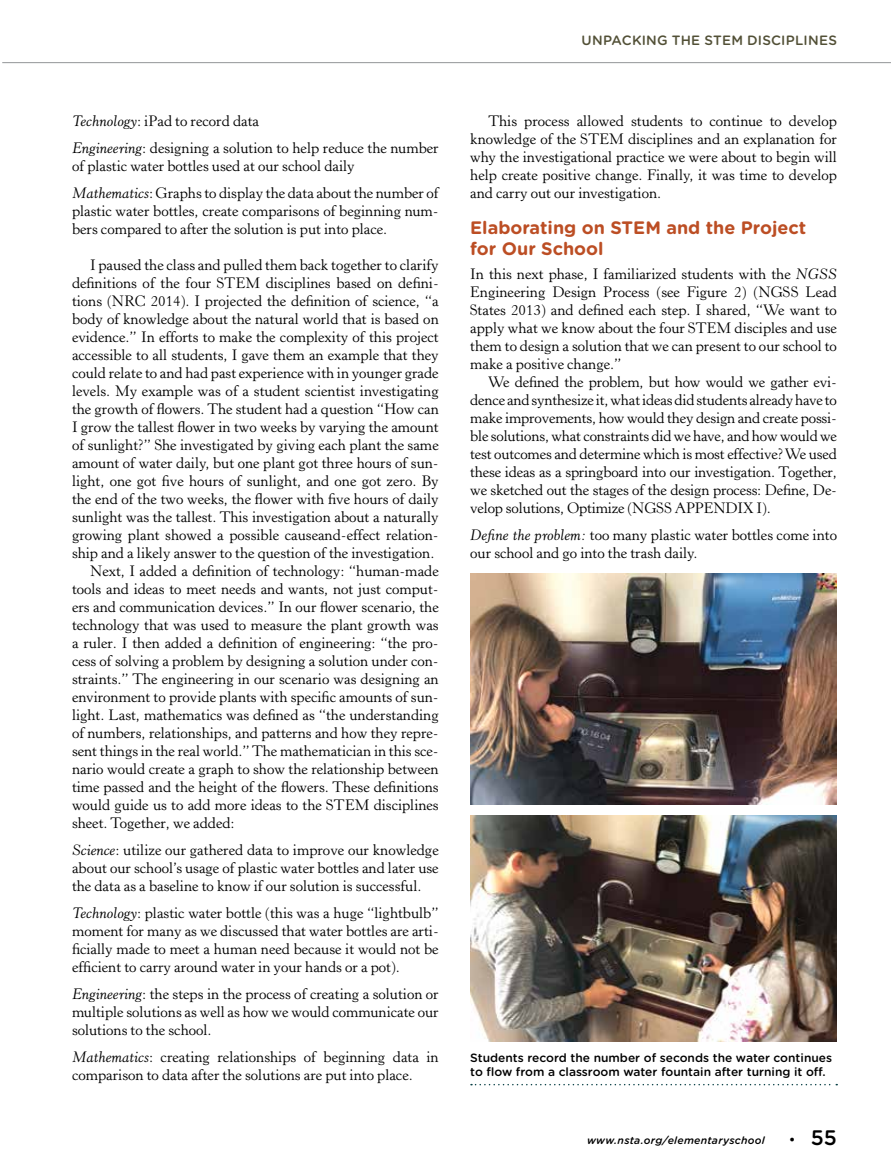
<style>
.page{position:relative;width:891px;height:1175px;background:#fff}
.page>*{position:absolute;margin:0;border:0;box-sizing:border-box;transform-origin:0 0}
.t1{font:500 21px "Gotham Rounded";color:#000}
.t2{font:700 18px/21px "Gotham Rounded";color:#bc4e24}
.t3{font:15px/18px "Horley Old Style MT Std";color:#000;text-align:justify}
.t4{font:500 13.5px "Gotham Rounded";letter-spacing:.015em;color:#525036}
.t5{font:500 12px/14.4px "Gotham Rounded";color:#000}
.t6{font:italic 500 10.5px "Gotham Rounded";letter-spacing:.025em;color:#000}
.s1{font-style:italic}
.s2{font-family:"Horley Old Style MT Std";font-weight:700;font-size:13.5px}
</style>
<div class="page">
<hr style="left:2px;top:62px;width:889px;height:1px;background:#939598">
<img style="left:470px;top:815px;width:367px;height:226px">
<svg style="left:471px;top:1083px;width:366px;height:2px"></svg>
<img style="left:470px;top:574px;width:367px;height:230px">
<p class="t3" style="left:72px;top:108px;width:368px;line-height:27px"><span class="s1">Technology</span>: iPad to record data<br><span class="s1">Engineering</span>: designing a solution to help reduce the number</p>
<p class="t3" style="left:72px;top:153px;width:368px;line-height:27px">of plastic water bottles used at our school daily<br><span class="s1">Mathematics</span>: Graphs to display the data about the number of</p>
<p class="t3" style="left:72px;top:202px;width:368px">plastic water bottles, create comparisons of beginning num&shy;bers compared to after the solution is put into place.</p>
<p class="t3" style="left:90px;top:256px;width:350px">I paused the class and pulled them back together to clarify</p>
<p class="t3" style="left:72px;top:274px;width:368px">definitions of the four STEM disciplines based on defini-</p>
<p class="t3" style="left:72px;top:292px;width:368px">tions (NRC 2014). I projected the definition of science, “a</p>
<p class="t3" style="left:72px;top:310px;width:368px">body of knowledge about the natural world that is based on</p>
<p class="t3" style="left:72px;top:328px;width:368px">evidence.” In efforts to make the complexity of this project</p>
<p class="t3" style="left:72px;top:346px;width:368px">accessible to all students, I gave them an example that they</p>
<p class="t3" style="left:72px;top:364px;width:368px">could relate to and had past experience with in younger grade</p>
<p class="t3" style="left:72px;top:382px;width:368px">levels. My example was of a student scientist investigating</p>
<p class="t3" style="left:72px;top:400px;width:368px">the growth of flowers. The student had a question “How can</p>
<p class="t3" style="left:72px;top:418px;width:368px">I grow the tallest flower in two weeks by varying the amount</p>
<p class="t3" style="left:72px;top:436px;width:368px">of sunlight?” She investigated by giving each plant the same</p>
<p class="t3" style="left:72px;top:454px;width:368px">amount of water daily, but one plant got three hours of sun-</p>
<p class="t3" style="left:72px;top:472px;width:368px">light, one got five hours of sunlight, and one got zero. By</p>
<p class="t3" style="left:72px;top:490px;width:368px">the end of the two weeks, the flower with five hours of daily</p>
<p class="t3" style="left:72px;top:508px;width:368px">sunlight was the tallest. This investigation about a naturally</p>
<p class="t3" style="left:72px;top:526px;width:368px">growing plant showed a possible causeand-effect relation-</p>
<p class="t3" style="left:72px;top:544px;width:364px">ship and a likely answer to the question of the investigation.</p>
<p class="t3" style="left:90px;top:562px;width:350px">Next, I added a definition of technology: “human-made</p>
<p class="t3" style="left:72px;top:580px;width:368px">tools and ideas to meet needs and wants, not just comput-</p>
<p class="t3" style="left:72px;top:598px;width:368px">ers and communication devices.” In our flower scenario, the</p>
<p class="t3" style="left:72px;top:616px;width:368px">technology that was used to measure the plant growth was</p>
<p class="t3" style="left:72px;top:634px;width:368px">a ruler. I then added a definition of engineering: “the pro-</p>
<p class="t3" style="left:72px;top:652px;width:368px">cess of solving a problem by designing a solution under con-</p>
<p class="t3" style="left:72px;top:670px;width:368px">straints.” The engineering in our scenario was designing an</p>
<p class="t3" style="left:72px;top:688px;width:368px">environment to provide plants with specific amounts of sun-</p>
<p class="t3" style="left:72px;top:706px;width:368px">light. Last, mathematics was defined as “the understanding</p>
<p class="t3" style="left:72px;top:724px;width:368px">of numbers, relationships, and patterns and how they repre-</p>
<p class="t3" style="left:72px;top:742px;width:368px">sent things in the real world.” The mathematician in this sce-</p>
<p class="t3" style="left:72px;top:760px;width:368px">nario would create a graph to show the relationship between</p>
<p class="t3" style="left:72px;top:778px;width:368px">time passed and the height of the flowers. These definitions</p>
<p class="t3" style="left:72px;top:796px;width:368px">would guide us to add more ideas to the STEM disciplines</p>
<p class="t3" style="left:72px;top:814px;width:164px">sheet. Together, we added:</p>
<p class="t3" style="left:72px;top:841px;width:368px"><span class="s1">Science</span>: utilize our gathered data to improve our knowledge about our school’s usage of plastic water bottles and later use the data as a baseline to know if our solution is successful.</p>
<p class="t3" style="left:72px;top:904px;width:368px"><span class="s1">Technology</span>: plastic water bottle (this was a huge “lightbulb” moment for many as we discussed that water bottles are arti&shy;ficially made to meet a human need because it would not be efficient to carry around water in your hands or a pot).</p>
<p class="t3" style="left:72px;top:985px;width:368px"><span class="s1">Engineering</span>: the steps in the process of creating a solution or multiple solutions as well as how we would communicate our solutions to the school.</p>
<p class="t3" style="left:72px;top:1048px;width:368px"><span class="s1">Mathematics</span>: creating relationships of beginning data in comparison to data after the solutions are put into place.</p>
<p class="t4" style="left:581px;top:31px;width:257px">UNPACKING THE STEM DISCIPLINES</p>
<p class="t3" style="left:470px;top:112px;width:368px;text-indent:18px">This process allowed students to continue to develop knowledge of the STEM disciplines and an explanation for why the investigational practice we were about to begin will help create positive change. Finally, it was time to develop and carry out our investigation.</p>
<p class="t2" style="left:470px;top:216px;width:338px">Elaborating on STEM and the Project for Our School</p>
<p class="t3" style="left:470px;top:265px;width:368px">In this next phase, I familiarized students with the <span class="s1">NGSS </span>Engineering Design Process (see Figure 2) (NGSS Lead States 2013) and defined each step. I shared, “We want to apply what we know about the four STEM disciples and use them to design a solution that we can present to our school to make a positive change.”</p>
<p class="t3" style="left:470px;top:373px;width:368px;text-indent:18px">We defined the problem, but how would we gather evi&shy;dence and synthesize it, what ideas did students already have to make improvements, how would they design and create possi&shy;ble solutions, what constraints did we have, and how would we test outcomes and determine which is most effective? We used these ideas as a springboard into our investigation. Together, we sketched out the stages of the design process: Define, De&shy;velop solutions, Optimize (NGSS APPENDIX I).</p>
<p class="t3" style="left:470px;top:526px;width:368px"><span class="s1">Define the problem:</span> too many plastic water bottles come into our school and go into the trash daily.</p>
<p class="t5" style="left:470px;top:1050px;width:363px">Students record the number of seconds the water continues to flow from a classroom water fountain after turning it off.</p>
<p class="t6" style="left:587px;top:1132px;width:179px">www.nsta.org/elementaryschool</p>
<h1 class="t1" style="left:790px;top:1122px;width:49px"><span class="s2">•</span> 55</h1>
</div>
